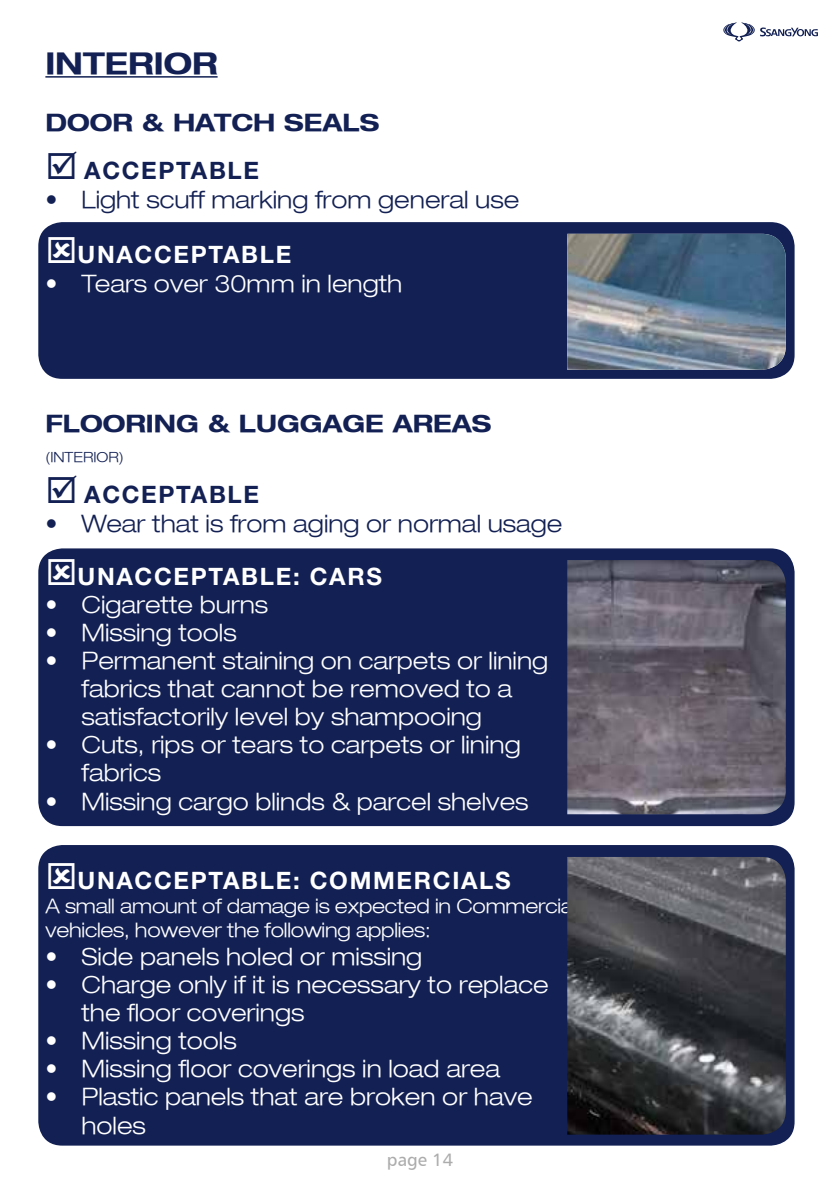
<style>
.page{position:relative;width:840px;height:1191px;background:#fff}
.page>*{position:absolute;margin:0;border:0;box-sizing:border-box;transform-origin:0 0}
.t1{font:700 expanded 30px "Helvetica Neue LT";color:#122053}
.t2{font:300 expanded 24px/28px "Helvetica Neue LT";color:#fff}
.t3{font:300 expanded 24px "Helvetica Neue LT";color:#122053}
.t4{font:700 24px "Helvetica Neue LT";letter-spacing:.07em;color:#fff}
.t5{font:700 expanded 24px "Helvetica Neue LT";color:#122053}
.t6{font:700 24px "Helvetica Neue LT";letter-spacing:.07em;color:#122053}
.t7{font:300 expanded 20px/24px "Helvetica Neue LT";letter-spacing:-.01em;color:#fff}
.t8{font:18px "Humanist 777 BT Roman B";color:#acacac}
.t9{font:300 expanded 14px "Helvetica Neue LT";color:#122053}
</style>
<div class="page">
<svg style="left:723px;top:22px;width:94px;height:19px"></svg>
<div style="left:38px;top:548px;width:756px;height:278px;background:#122053;border-radius:24px"></div>
<div style="left:38px;top:845px;width:756px;height:300px;background:#122053;border-radius:24px"></div>
<div style="left:38px;top:222px;width:756px;height:157px;background:#122053;border-radius:24px"></div>
<hr style="left:45px;top:76px;width:172px;height:2px;background:#122053">
<img style="left:567px;top:234px;width:218px;height:136px">
<img style="left:567px;top:560px;width:218px;height:254px">
<img style="left:567px;top:857px;width:218px;height:277px">
<p class="t1" style="left:45px;top:44px;width:23px">INTERIOR</p>
<p class="t5" style="left:45px;top:108px;width:23px">DOOR</p>
<p class="t5" style="left:142px;top:108px;width:75px">&amp; HATCH</p>
<p class="t5" style="left:284px;top:108px;width:39px">SEALS</p>
<p class="t6" style="left:45px;top:155px;width:215px">☑ ACCEPTABLE</p>
<p class="t3" style="left:45px;top:185px;width:475px">• Light scuff marking from general use</p>
<p class="t4" style="left:77px;top:239px;width:215px">UNACCEPTABLE</p>
<p class="t2" style="left:45px;top:269px;width:358px">• Tears over 30mm in length</p>
<p class="t5" style="left:45px;top:408px;width:38px">FLOORING</p>
<p class="t5" style="left:207px;top:408px;width:71px">&amp; LUGGAGE</p>
<p class="t5" style="left:392px;top:408px;width:41px">AREAS</p>
<p class="t9" style="left:45px;top:448px;width:30px">(interior</p>
<p class="t9" style="left:119px;top:448px;width:6px">)</p>
<p class="t6" style="left:45px;top:480px;width:215px">☑ ACCEPTABLE</p>
<p class="t3" style="left:45px;top:509px;width:518px">• Wear that is from aging or normal usage</p>
<p class="t4" style="left:77px;top:562px;width:287px">UNACCEPTABLE: CARS</p>
<p class="t2" style="left:45px;top:590px;width:224px">• Cigarette burns</p>
<p class="t2" style="left:45px;top:618px;width:193px">• Missing tools</p>
<p class="t2" style="left:81px;top:646px;width:468px;text-indent:-36px">• Permanent staining on carpets or lining fabrics that cannot be removed to a satisfactorily level by shampooing</p>
<p class="t2" style="left:81px;top:730px;width:440px;text-indent:-36px">• Cuts, rips or tears to carpets or lining fabrics</p>
<p class="t2" style="left:45px;top:787px;width:484px">• Missing cargo blinds &amp; parcel shelves</p>
<p class="t4" style="left:77px;top:866px;width:434px">UNACCEPTABLE: COMMERCIALS</p>
<p class="t7" style="left:45px;top:894px;width:532px">A small amount of damage is expected in Commercial vehicles, however the following applies:</p>
<p class="t2" style="left:45px;top:942px;width:378px">• Side panels holed or missing</p>
<p class="t2" style="left:81px;top:970px;width:468px;text-indent:-36px">• Charge only if it is necessary to replace the floor coverings</p>
<p class="t2" style="left:45px;top:1026px;width:193px">• Missing tools</p>
<p class="t2" style="left:45px;top:1054px;width:456px">• Missing floor coverings in load area</p>
<p class="t2" style="left:81px;top:1082px;width:452px;line-height:28.8px;text-indent:-36px">• Plastic panels that are broken or have holes</p>
<p class="t8" style="left:387px;top:1148px;width:67px">page 14</p>
</div>
